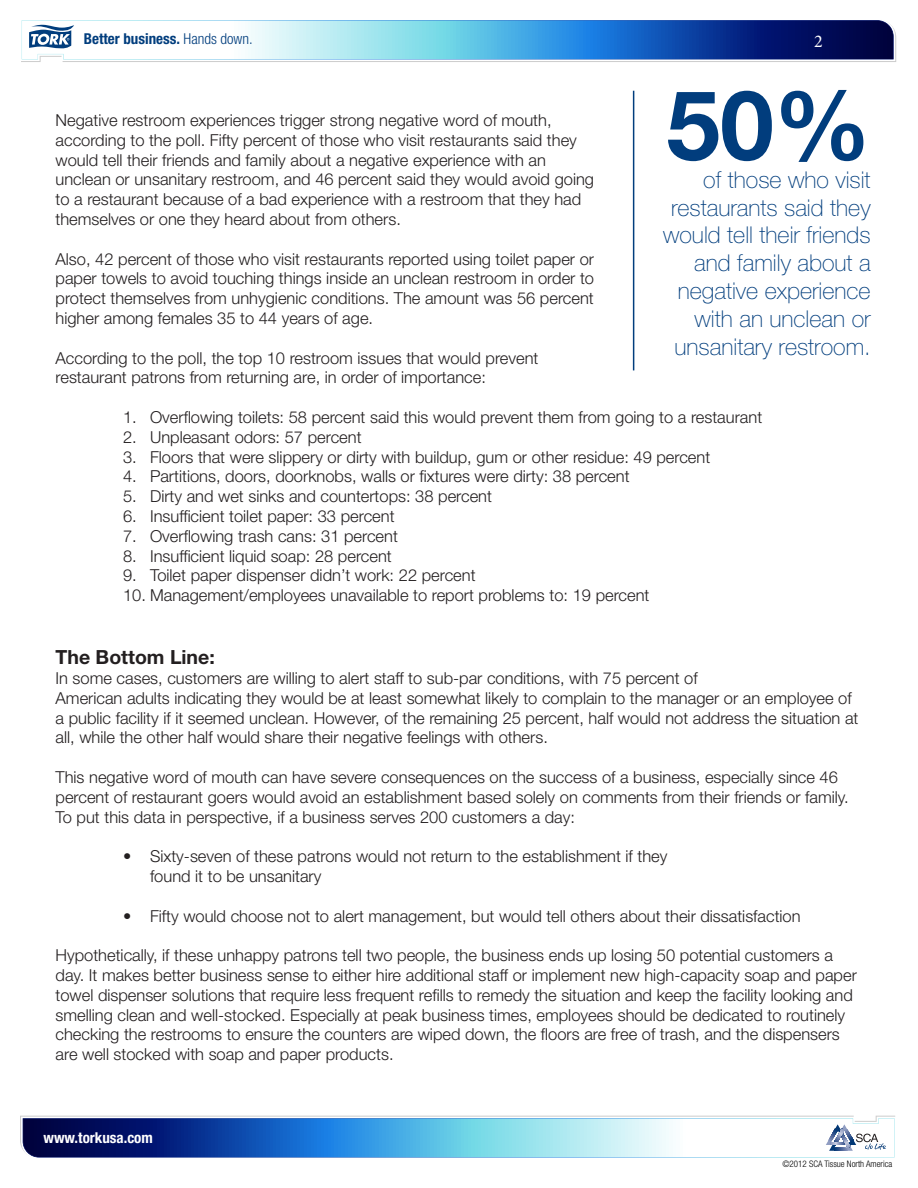
<style>
.page{position:relative;width:918px;height:1188px;background:#fff}
.page>*{position:absolute;margin:0;border:0;box-sizing:border-box;transform-origin:0 0}
.t1{font:700 96.75px "Helvetica Neue LT Std";color:#013d7d}
.t2{font:100 23.25px/27.9px "Helvetica Neue LT Std";color:#013d7d;text-align:right}
.t3{font:700 19.5px "Helvetica Neue LT Std";color:#231f20}
.t4{font:18px "Minion Pro";color:#fff}
.t5{font:300 16.5px/19.8px "Helvetica Neue LT Std";color:#231f20}
.t6{font:700 condensed 15px "Helvetica Neue LT Std";color:#013d7d}
.t7{font:700 condensed 15px "Helvetica Neue LT Std";color:#fff}
.t8{font:300 condensed 9px "Helvetica Neue LT Std";color:#000}
.s1{font-weight:300}
</style>
<div class="page">
<svg style="left:21px;top:20px;width:875px;height:42px"></svg>
<svg style="left:20px;top:1116px;width:875px;height:42px"></svg>
<hr style="left:633px;top:91px;width:1px;height:279px;background:#013d7d">
<p class="t6" style="left:84px;top:30px;width:171px">Better business. <span class="s1">Hands down.</span></p>
<p class="t4" style="left:814px;top:29px;width:10px">2</p>
<p class="t1" style="left:666px;top:65px;width:206px">50%</p>
<p class="t2" style="left:663px;top:165px;width:209px">of those who visit restaurants said they would tell their friends and family about a negative experience with an unclean or unsanitary restroom.</p>
<p class="t5" style="left:56px;top:110px;width:540px">Negative restroom experiences trigger strong negative word of mouth, according to the poll. Fifty percent of those who visit restaurants said they would tell their friends and family about a negative experience with an unclean or unsanitary restroom, and 46 percent said they would avoid going to a restaurant because of a bad experience with a restroom that they had themselves or one they heard about from others.</p>
<p class="t5" style="left:56px;top:249px;width:540px;text-align:justify">Also, 42 percent of those who visit restaurants reported using toilet paper or paper towels to avoid touching things inside an unclean restroom in order to protect themselves from unhygienic conditions. The amount was 56 percent higher among females 35 to 44 years of age.</p>
<p class="t5" style="left:56px;top:348px;width:484px">According to the poll, the top 10 restroom issues that would prevent restaurant patrons from returning are, in order of importance:</p>
<p class="t5" style="left:123px;top:407px;width:641px">1. Overflowing toilets: 58 percent said this would prevent them from going to a restaurant</p>
<p class="t5" style="left:123px;top:427px;width:240px">2. Unpleasant odors: 57 percent</p>
<p class="t5" style="left:123px;top:447px;width:589px">3. Floors that were slippery or dirty with buildup, gum or other residue: 49 percent</p>
<p class="t5" style="left:123px;top:466px;width:508px">4. Partitions, doors, doorknobs, walls or fixtures were dirty: 38 percent</p>
<p class="t5" style="left:123px;top:486px;width:370px">5. Dirty and wet sinks and countertops: 38 percent</p>
<p class="t5" style="left:123px;top:506px;width:273px">6. Insufficient toilet paper: 33 percent</p>
<p class="t5" style="left:123px;top:526px;width:276px">7. Overflowing trash cans: 31 percent</p>
<p class="t5" style="left:123px;top:546px;width:270px">8. Insufficient liquid soap: 28 percent</p>
<p class="t5" style="left:123px;top:565px;width:354px">9. Toilet paper dispenser didn’t work: 22 percent</p>
<p class="t5" style="left:123px;top:585px;width:528px">10. Management/employees unavailable to report problems to: 19 percent</p>
<p class="t3" style="left:56px;top:645px;width:161px">The Bottom Line:</p>
<p class="t5" style="left:56px;top:668px;width:644px">In some cases, customers are willing to alert staff to sub-par conditions, with 75 percent of</p>
<p class="t5" style="left:56px;top:688px;width:804px">American adults indicating they would be at least somewhat likely to complain to the manager or an employee of a public facility if it seemed unclean. However, of the remaining 25 percent, half would not address the situation at all, while the other half would share their negative feelings with others.</p>
<p class="t5" style="left:56px;top:767px;width:795px">This negative word of mouth can have severe consequences on the success of a business, especially since 46 percent of restaurant goers would avoid an establishment based solely on comments from their friends or family.<br>To put this data in perspective, if a business serves 200 customers a day:</p>
<p class="t5" style="left:150px;top:846px;width:519px;text-indent:-27px">• Sixty‐seven of these patrons would not return to the establishment if they found it to be unsanitary</p>
<p class="t5" style="left:123px;top:906px;width:679px">• Fifty would choose not to alert management, but would tell others about their dissatisfaction</p>
<p class="t5" style="left:56px;top:945px;width:803px">Hypothetically, if these unhappy patrons tell two people, the business ends up losing 50 potential customers a day. It makes better business sense to either hire additional staff or implement new high-capacity soap and paper towel dispenser solutions that require less frequent refills to remedy the situation and keep the facility looking and smelling clean and well-stocked. Especially at peak business times, employees should be dedicated to routinely checking the restrooms to ensure the counters are wiped down, the floors are free of trash, and the dispensers are well stocked with soap and paper products.</p>
<p class="t7" style="left:44px;top:1129px;width:111px">www.torkusa.com</p>
<p class="t8" style="left:782px;top:1159px;width:111px">©2012 SCA Tissue North America</p>
</div>
